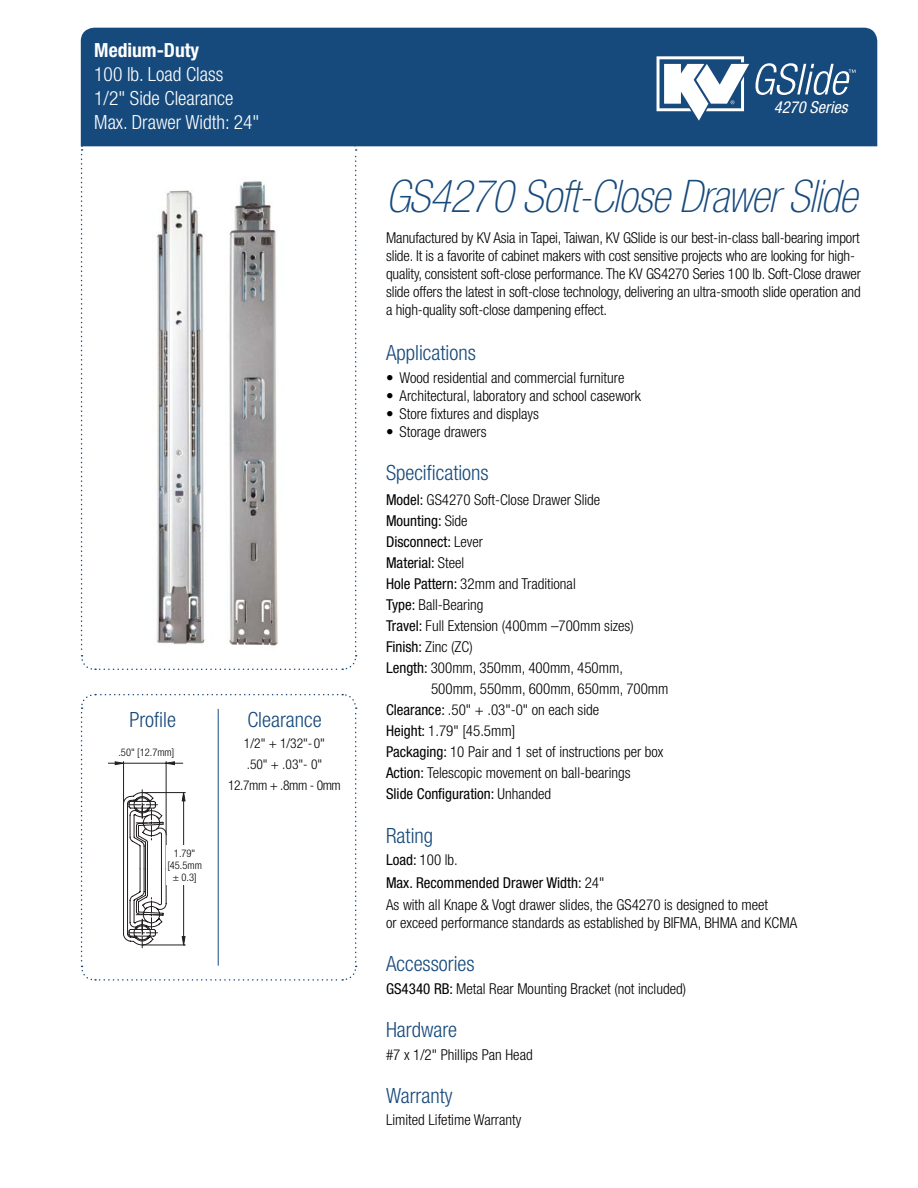
<style>
.page{position:relative;width:918px;height:1188px;background:#fff}
.page>*{position:absolute;margin:0;border:0;box-sizing:border-box;transform-origin:0 0}
.t1{font:italic 100 condensed 45px "Helvetica Neue";letter-spacing:-.02em;color:#174a7c}
.t2{font:300 condensed 21px "Helvetica Neue";color:#174a7c}
.t3{font:300 condensed 19.5px/24px "Helvetica Neue";color:#fff}
.t4{font:700 condensed 19.5px "Helvetica Neue";color:#fff}
.t5{font:italic condensed 16.5px "Helvetica Neue";color:#fff}
.t6{font:300 condensed 15px/18px "Helvetica Neue";color:#000}
.t7{font:condensed 15px "Helvetica Neue";color:#000}
.t8{font:300 condensed 13.5px/20.9px "Helvetica Neue";letter-spacing:-.03em;color:#000;text-align:center}
.t9{font:300 condensed 10.5px/12px "Helvetica Neue";color:#000;text-align:center}
.s1{font-weight:400}
.s2{font-weight:300}
</style>
<div class="page">
<svg style="left:80px;top:135px;width:277px;height:535px"></svg>
<div style="left:81px;top:28px;width:796px;height:118px;background:#174a7c"></div>
<svg style="left:80px;top:693px;width:277px;height:288px"></svg>
<div style="left:166px;top:845px;width:38px;height:39px;background:#fff"></div>
<svg style="left:657px;top:56px;width:198px;height:65px"></svg>
<h3 class="t4" style="left:94px;top:38px;width:107px">Medium-Duty</h3>
<h3 class="t3" style="left:94px;top:62px;width:166px">100 lb. Load Class<br>1/2" Side Clearance<br>Max. Drawer Width: 24"</h3>
<h2 class="t2" style="left:129px;top:708px;width:48px">Profile</h2>
<h2 class="t2" style="left:247px;top:708px;width:76px">Clearance</h2>
<p class="t8" style="left:228px;top:733px;width:114px">1/2" + 1/32"-0"<br>.50" + .03"- 0"<br>12.7mm + .8mm - 0mm</p>
<p class="t9" style="left:118px;top:746px;width:57px">.50" [12.7mm]</p>
<p class="t9" style="left:167px;top:847px;width:36px">1.79" [45.5mm ± 0.3]</p>
<p class="t5" style="left:774px;top:98px;width:75px">4270 Series</p>
<h1 class="t1" style="left:386px;top:171px;width:473px">GS4270 Soft-Close Drawer Slide</h1>
<p class="t6" style="left:386px;top:229px;width:476px">Manufactured by KV Asia in Tapei, Taiwan, KV GSlide is our best-in-class ball-bearing import slide. It is a favorite of cabinet makers with cost sensitive projects who are looking for high&shy;quality, consistent soft-close performance. The KV GS4270 Series 100 lb. Soft-Close drawer slide offers the latest in soft-close technology, delivering an ultra-smooth slide operation and a high-quality soft-close dampening effect.</p>
<h2 class="t2" style="left:386px;top:341px;width:91px">Applications</h2>
<p class="t6" style="left:386px;top:368px;width:240px">• Wood residential and commercial furniture</p>
<p class="t6" style="left:386px;top:386px;width:256px">• Architectural, laboratory and school casework</p>
<p class="t6" style="left:386px;top:404px;width:154px">• Store fixtures and displays</p>
<p class="t6" style="left:386px;top:422px;width:102px">• Storage drawers</p>
<h2 class="t2" style="left:386px;top:461px;width:104px">Specifications</h2>
<p class="t6" style="left:386px;top:491px;width:216px"><span class="s1">Model:</span> GS4270 Soft-Close Drawer Slide</p>
<p class="t7" style="left:386px;top:512px;width:83px">Mounting: <span class="s2">Side</span></p>
<p class="t7" style="left:386px;top:533px;width:98px">Disconnect: <span class="s2">Lever</span></p>
<p class="t7" style="left:386px;top:554px;width:80px">Material: <span class="s2">Steel</span></p>
<p class="t6" style="left:386px;top:575px;width:191px"><span class="s1">Hole Pattern:</span> 32mm and Traditional</p>
<p class="t6" style="left:386px;top:596px;width:99px"><span class="s1">Type:</span> Ball-Bearing</p>
<p class="t6" style="left:386px;top:617px;width:249px"><span class="s1">Travel:</span> Full Extension (400mm –700mm sizes)</p>
<p class="t6" style="left:386px;top:638px;width:88px"><span class="s1">Finish:</span> Zinc (ZC)</p>
<p class="t6" style="left:386px;top:659px;width:238px"><span class="s1">Length:</span> 300mm, 350mm, 400mm, 450mm,</p>
<p class="t6" style="left:431px;top:680px;width:239px">500mm, 550mm, 600mm, 650mm, 700mm</p>
<p class="t6" style="left:386px;top:701px;width:215px"><span class="s1">Clearance:</span> .50" + .03"-0" on each side</p>
<p class="t6" style="left:386px;top:722px;width:131px"><span class="s1">Height:</span> 1.79" [45.5mm]</p>
<p class="t6" style="left:386px;top:743px;width:279px"><span class="s1">Packaging:</span> 10 Pair and 1 set of instructions per box</p>
<p class="t6" style="left:386px;top:764px;width:246px"><span class="s1">Action:</span> Telescopic movement on ball-bearings</p>
<p class="t7" style="left:386px;top:785px;width:167px">Slide Configuration: <span class="s2">Unhanded</span></p>
<h2 class="t2" style="left:386px;top:823px;width:49px">Rating</h2>
<p class="t6" style="left:386px;top:849px;width:384px;line-height:22.4px"><span class="s1">Load:</span> 100 lb.<br><span class="s1">Max. Recommended Drawer Width:</span> 24"<br>As with all Knape &amp; Vogt drawer slides, the GS4270 is designed to meet</p>
<p class="t6" style="left:386px;top:913px;width:413px">or exceed performance standards as established by BIFMA, BHMA and KCMA</p>
<h2 class="t2" style="left:386px;top:952px;width:90px">Accessories</h2>
<p class="t6" style="left:386px;top:979px;width:302px"><span class="s1">GS4340 RB:</span> Metal Rear Mounting Bracket (not included)</p>
<h2 class="t2" style="left:386px;top:1018px;width:73px">Hardware</h2>
<p class="t6" style="left:386px;top:1045px;width:148px">#7 x 1/2" Phillips Pan Head</p>
<h2 class="t2" style="left:386px;top:1084px;width:68px">Warranty</h2>
<p class="t6" style="left:386px;top:1111px;width:137px">Limited Lifetime Warranty</p>
</div>
